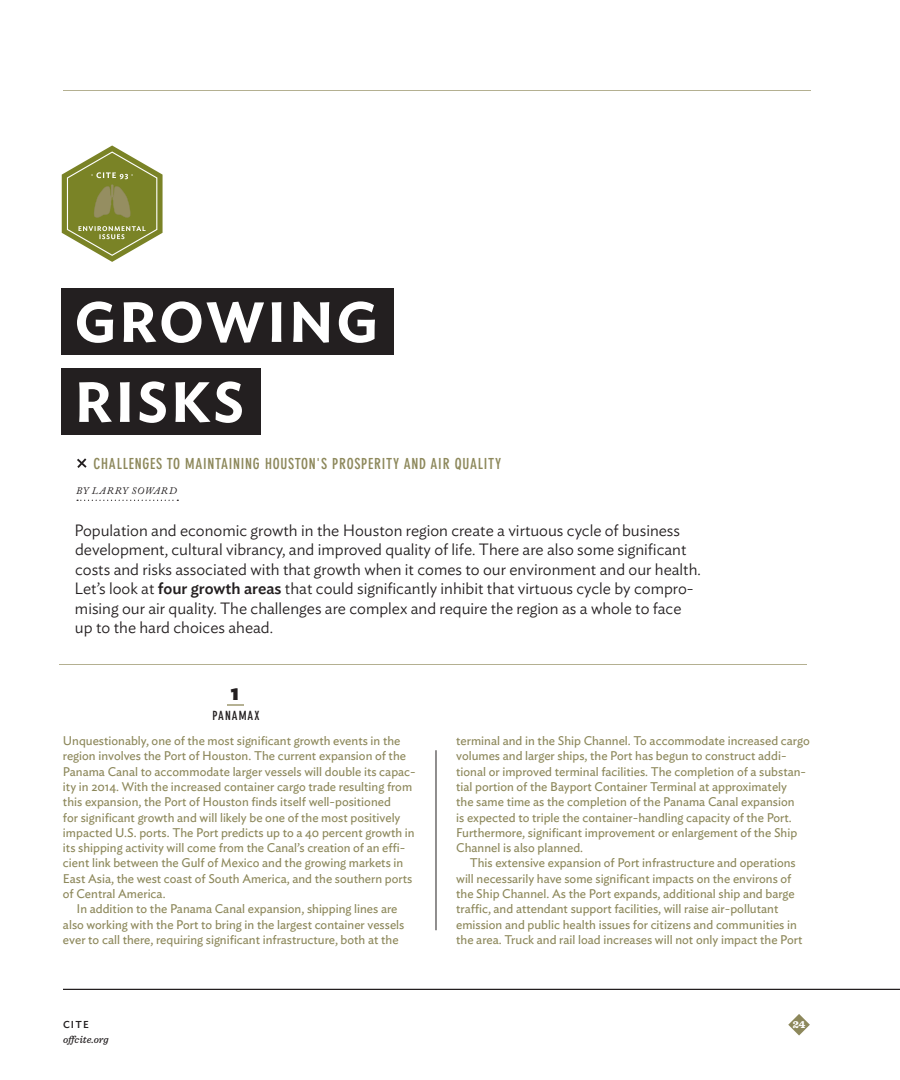
<style>
.page{position:relative;width:900px;height:1080px;background:#fff}
.page>*{position:absolute;margin:0;border:0;box-sizing:border-box;transform-origin:0 0}
.t1{font:600 56.25px/80px "Ideal Sans";letter-spacing:.05em;color:#fff}
.t2{font:700 22.5px "Ideal Sans";color:#231f20}
.t3{font:300 16.25px/19.5px "Ideal Sans";color:#231f20}
.t4{font:700 condensed 15px "DIN Neuzeit Grotesk";letter-spacing:.05em;color:#8d885b}
.t5{font:12.5px/15.4px "Ideal Sans";color:#8d885b}
.t6{font:700 condensed 12.5px "DIN Neuzeit Grotesk";letter-spacing:.085em;color:#231f20}
.t7{font:italic 500 10.62px "Sentinel";color:#231f20}
.t8{font:900 10.62px "Sentinel";color:#fff}
.t9{font:italic 10px "Adobe Caslon Pro";letter-spacing:.09em;color:#231f20}
.t10{font:500 10px "Ideal Sans";color:#231f20}
.s1{font-weight:500}
</style>
<div class="page">
<svg style="left:61px;top:145px;width:102px;height:117px"></svg>
<div style="left:61px;top:289px;width:333px;height:66px;background:#231f20"></div>
<div style="left:61px;top:368px;width:200px;height:67px;background:#231f20"></div>
<svg style="left:77px;top:458px;width:10px;height:10px"></svg>
<hr style="left:63px;top:90px;width:747px;height:1px;background:#b4b091">
<svg style="left:227px;top:704px;width:16px;height:2px"></svg>
<hr style="left:59px;top:664px;width:747px;height:1px;background:#b4b091">
<hr style="left:436px;top:750px;width:1px;height:180px;background:#231f20">
<hr style="left:63px;top:989px;width:837px;height:1px;background:#231f20">
<svg style="left:788px;top:1014px;width:22px;height:22px"></svg>
<svg style="left:77px;top:500px;width:101px;height:1px"></svg>
<h1 class="t1" style="left:75px;top:288px;width:305px">GROWING<br>RISKS</h1>
<p class="t4" style="left:94px;top:457px;width:409px">CHALLENGES TO MAINTAINING HOUSTON'S PROSPERITY AND AIR QUALITY</p>
<p class="t9" style="left:76px;top:487px;width:102px">BY LARRY SOWARD</p>
<p class="t3" style="left:74px;top:522px;width:628px">Population and economic growth in the Houston region create a virtuous cycle of business development, cultural vibrancy, and improved quality of life. There are also some significant costs and risks associated with that growth when it comes to our environment and our health.<br>Let’s look at <span class="s1">four growth areas</span> that could significantly inhibit that virtuous cycle by compro&shy;mising our air quality. The challenges are complex and require the region as a whole to face up to the hard choices ahead.</p>
<h2 class="t2" style="left:231px;top:683px;width:10px">1</h2>
<p class="t6" style="left:212px;top:711px;width:49px">PANAMAX</p>
<p class="t5" style="left:63px;top:734px;width:354px">Unquestionably, one of the most significant growth events in the region involves the Port of Houston. The current expansion of the Panama Canal to accommodate larger vessels will double its capac&shy;ity in 2014. With the increased container cargo trade resulting from this expansion, the Port of Houston finds itself well-positioned<br>for significant growth and will likely be one of the most positively impacted U.S. ports. The Port predicts up to a 40 percent growth in its shipping activity will come from the Canal’s creation of an effi&shy;cient link between the Gulf of Mexico and the growing markets in East Asia, the west coast of South America, and the southern ports of Central America.</p>
<p class="t5" style="left:63px;top:903px;width:343px;text-align:center">In addition to the Panama Canal expansion, shipping lines are also working with the Port to bring in the largest container vessels ever to call there, requiring significant infrastructure, both at the</p>
<p class="t10" style="left:63px;top:1020px;width:27px">CITE</p>
<p class="t7" style="left:63px;top:1035px;width:47px">offcite.org</p>
<p class="t5" style="left:456px;top:734px;width:355px">terminal and in the Ship Channel. To accommodate increased cargo volumes and larger ships, the Port has begun to construct addi&shy;tional or improved terminal facilities. The completion of a substan&shy;tial portion of the Bayport Container Terminal at approximately<br>the same time as the completion of the Panama Canal expansion<br>is expected to triple the container-handling capacity of the Port.<br>Furthermore, significant improvement or enlargement of the Ship Channel is also planned.</p>
<p class="t5" style="left:456px;top:857px;width:348px;text-indent:14px">This extensive expansion of Port infrastructure and operations will necessarily have some significant impacts on the environs of the Ship Channel. As the Port expands, additional ship and barge traffic, and attendant support facilities, will raise air-pollutant emission and public health issues for citizens and communities in the area. Truck and rail load increases will not only impact the Port</p>
<p class="t8" style="left:793px;top:1020px;width:14px">24</p>
</div>
